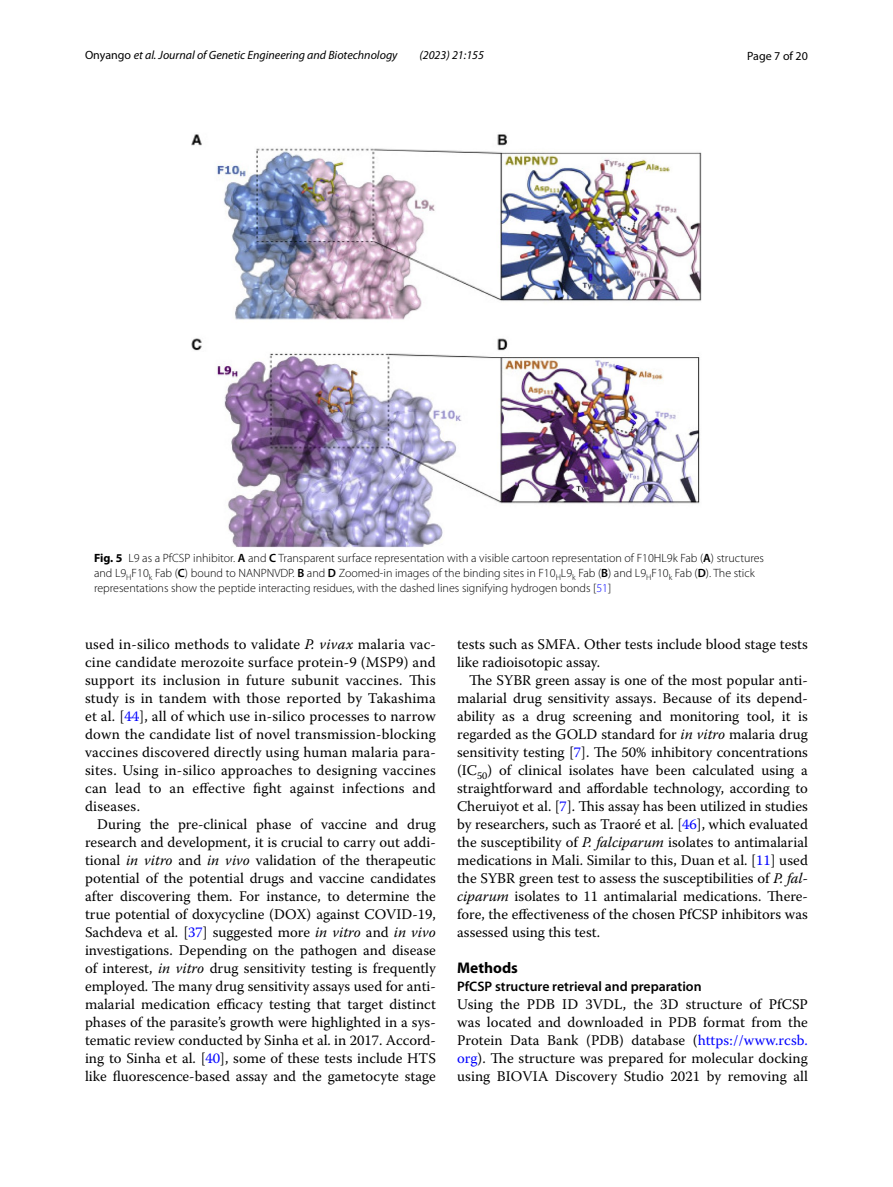
<style>
.page{position:relative;width:893px;height:1187px;background:#fff}
.page>*{position:absolute;margin:0;border:0;box-sizing:border-box;transform-origin:0 0}
.t1{font:700 15.45px "Myriad Pro";color:#000}
.t2{font:14.7px/18px "Warnock Pro";letter-spacing:.005em;color:#000;text-align:justify}
.t3{font:600 13.8px "Myriad Pro";color:#000}
.t4{font:300 12px/15px "Myriad Pro";color:#000}
.t5{font:italic 12px "Myriad Pro";color:#000}
.t6{font:12px "Myriad Pro";color:#000}
.s1{font-style:normal}
.s2{font-weight:700}
.s3{font-weight:600}
.s4{color:#00f}
.s5{font-style:italic}
</style>
<div class="page">
<img style="left:191px;top:134px;width:511px;height:413px">
<p class="t5" style="left:85px;top:48px;width:314px"><span class="s1">Onyango</span> et al. Journal of Genetic Engineering and Biotechnology</p>
<p class="t5" style="left:419px;top:48px;width:66px">(2023) 21:155</p>
<p class="t6" style="left:747px;top:48px;width:62px">Page 7 of 20</p>
<p class="t4" style="left:94px;top:551px;width:672px"><span class="s2">Fig. 5</span> L9 as a PfCSP inhibitor. <span class="s3">A</span> and <span class="s3">C</span> Transparent surface representation with a visible cartoon representation of F10HL9k Fab (<span class="s3">A</span>) structures and -L9<sub>H</sub>F10<sub>k</sub> Fab (<span class="s3">C</span>) bound to NANPNVDP. <span class="s3">B</span> and <span class="s3">D</span> Zoomed-in images of the binding sites in -F10<sub>H</sub>L9<sub>k</sub> Fab (<span class="s3">B</span>) and -L9<sub>H</sub>F10<sub>k</sub> Fab (<span class="s3">D</span>). The stick representations show the peptide interacting residues, with the dashed lines signifying hydrogen bonds [<span class="s4">51</span>]</p>
<p class="t2" style="left:85px;top:635px;width:352px">used in-silico methods to validate <span class="s5">P. vivax</span> malaria vac&shy;cine candidate merozoite surface protein-9 (MSP9) and support its inclusion in future subunit vaccines. This study is in tandem with those reported by Takashima et al. [<span class="s4">44</span>], all of which use in-silico processes to narrow down the candidate list of novel transmission-blocking vaccines discovered directly using human malaria para&shy;sites. Using in-silico approaches to designing vaccines can lead to an effective fight against infections and diseases.</p>
<p class="t2" style="left:85px;top:815px;width:352px;text-indent:12px">During the pre-clinical phase of vaccine and drug research and development, it is crucial to carry out addi&shy;tional <span class="s5">in vitro</span> and <span class="s5">in vivo</span> validation of the therapeutic potential of the potential drugs and vaccine candidates after discovering them. For instance, to determine the true potential of doxycycline (DOX) against COVID-19, Sachdeva et al. [<span class="s4">37</span>] suggested more <span class="s5">in vitro</span> and <span class="s5">in vivo </span>investigations. Depending on the pathogen and disease of interest, <span class="s5">in vitro</span> drug sensitivity testing is frequently employed. The many drug sensitivity assays used for anti&shy;malarial medication efficacy testing that target distinct phases of the parasite’s growth were highlighted in a sys&shy;tematic review conducted by Sinha et al. in 2017. Accord&shy;ing to Sinha et al. [<span class="s4">40</span>], some of these tests include HTS like fluorescence-based assay and the gametocyte stage</p>
<p class="t2" style="left:457px;top:635px;width:352px">tests such as SMFA. Other tests include blood stage tests like radioisotopic assay.</p>
<p class="t2" style="left:457px;top:671px;width:352px;text-indent:12px">The SYBR green assay is one of the most popular anti&shy;malarial drug sensitivity assays. Because of its depend&shy;ability as a drug screening and monitoring tool, it is regarded as the GOLD standard for <span class="s5">in vitro</span> malaria drug sensitivity testing [<span class="s4">7</span>]. The 50% inhibitory concentrations (IC<sub>50</sub>) of clinical isolates have been calculated using a straightforward and affordable technology, according to Cheruiyot et al. [<span class="s4">7</span>]. This assay has been utilized in studies by researchers, such as Traoré et al. [<span class="s4">46</span>], which evaluated the susceptibility of <span class="s5">P. falciparum</span> isolates to antimalarial medications in Mali. Similar to this, Duan et al. [<span class="s4">11</span>] used the SYBR green test to assess the susceptibilities of <span class="s5">P. fal&shy;ciparum</span> isolates to 11 antimalarial medications. There&shy;fore, the effectiveness of the chosen PfCSP inhibitors was assessed using this test.</p>
<p class="t1" style="left:457px;top:957px;width:62px">Methods</p>
<p class="t3" style="left:457px;top:977px;width:246px">PfCSP structure retrieval and preparation</p>
<p class="t2" style="left:457px;top:995px;width:352px">Using the PDB ID 3VDL, the 3D structure of PfCSP was located and downloaded in PDB format from the Protein Data Bank (PDB) database (<span class="s4">https://www.rcsb. org</span>). The structure was prepared for molecular docking using BIOVIA Discovery Studio 2021 by removing all</p>
</div>
